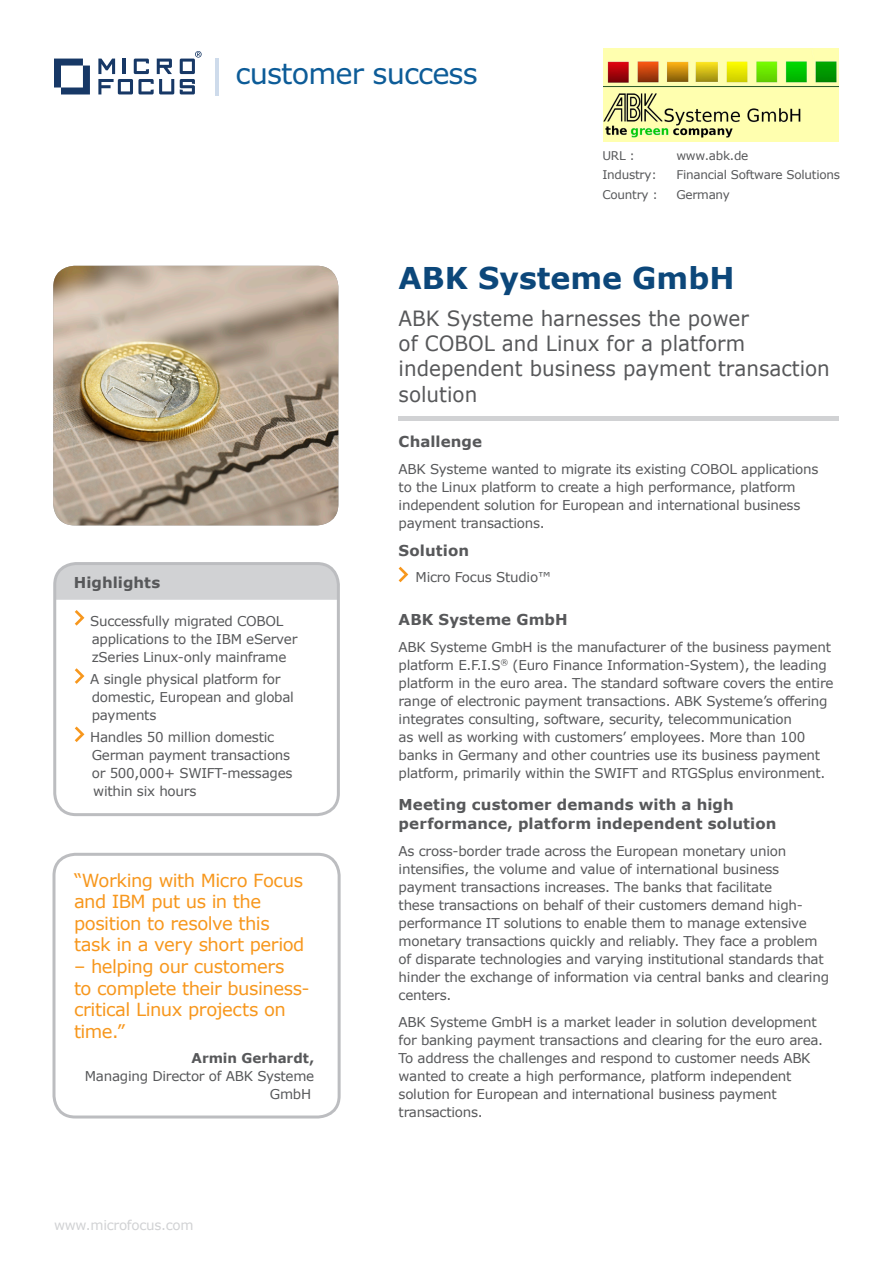
<style>
.page{position:relative;width:893px;height:1263px;background:#fff}
.page>*{position:absolute;margin:0;border:0;box-sizing:border-box;transform-origin:0 0}
.t1{font:700 30px "Verdana";color:#0c477a}
.t2{font:28.8px "Verdana";letter-spacing:-.03em;color:#0d5c98}
.Subtitle{font:21px/25.2px "Verdana";color:#57585a;scale:.95 1}
.quots{font:18px/21.6px "Verdana";letter-spacing:-.025em;color:#f7971d}
.headings{font:700 15px/19.5px "Verdana";letter-spacing:.005em;color:#57585a}
.normal_text{font:13.5px/18px "Verdana";letter-spacing:-.02em;color:#57585a}
.bullets{font:13.5px/18px "Verdana";letter-spacing:-.02em;color:#57585a}
.normal_text-2{font:13.5px "Verdana";letter-spacing:-.02em;color:#d1d2d4}
.normal_text-3{font:700 13.5px "Verdana";letter-spacing:-.005em;color:#57585a}
.bullets-2{font:12px "Verdana";letter-spacing:-.02em;color:#57585a}
</style>
<div class="page">
<div style="left:53px;top:853px;width:288px;height:265px;border:3px solid #bcbdc0;border-radius:21px"></div>
<div style="left:57px;top:566px;width:279px;height:34px;background:#d1d2d4"></div>
<img style="left:53px;top:266px;width:285px;height:259px">
<svg style="left:399px;top:567px;width:9px;height:15px"></svg>
<svg style="left:75px;top:610px;width:9px;height:16px"></svg>
<svg style="left:75px;top:668px;width:9px;height:16px"></svg>
<svg style="left:75px;top:726px;width:9px;height:16px"></svg>
<div style="left:53px;top:562px;width:287px;height:254px;border:3px solid #bcbdc0;border-radius:21px"></div>
<hr style="left:399px;top:416px;width:440px;height:4px;background:#d1d2d4">
<svg style="left:54px;top:59px;width:36px;height:35px"></svg>
<svg style="left:98px;top:59px;width:76px;height:35px"></svg>
<svg style="left:180px;top:51px;width:22px;height:43px"></svg>
<hr style="left:215px;top:58px;width:4px;height:37px;background:#cedbeb">
<img style="left:604px;top:49px;width:235px;height:92px">
<p class="t2" style="left:236px;top:55px;width:244px">customer success</p>
<p class="bullets-2" style="left:602px;top:148px;width:34px">URL :</p>
<p class="bullets-2" style="left:676px;top:148px;width:74px">www.abk.de</p>
<p class="bullets-2" style="left:602px;top:167px;width:56px">Industry:</p>
<p class="bullets-2" style="left:676px;top:167px;width:165px">Financial Software Solutions</p>
<p class="bullets-2" style="left:602px;top:186px;width:57px">Country :</p>
<p class="bullets-2" style="left:676px;top:186px;width:55px">Germany</p>
<p class="headings" style="left:74px;top:573px;width:88px">Highlights</p>
<p class="bullets" style="left:90px;top:611px;width:209px">Successfully migrated COBOL applications to the IBM eServer zSeries Linux-only mainframe</p>
<p class="bullets" style="left:90px;top:670px;width:205px">A single physical platform for domestic, European and global payments</p>
<p class="bullets" style="left:90px;top:728px;width:204px">Handles 50 million domestic<br>German payment transactions or 500,000+ SWIFT-messages within six hours</p>
<p class="quots" style="left:74px;top:869px;width:232px">“Working with Micro Focus and IBM put us in the position to resolve this task in a very short period</p>
<p class="quots" style="left:74px;top:955px;width:237px">– helping our customers<br>to complete their business&shy;critical Linux projects on time.”</p>
<p class="normal_text-3" style="left:192px;top:1049px;width:124px">Armin Gerhardt,</p>
<p class="normal_text" style="left:85px;top:1066px;width:231px;text-align:right">Managing Director of ABK Systeme<br>GmbH</p>
<p class="normal_text-2" style="left:54px;top:1215px;width:141px">www.microfocus.com</p>
<p class="t1" style="left:399px;top:258px;width:337px">ABK Systeme GmbH</p>
<p class="Subtitle" style="left:399px;top:306px;width:455px">ABK Systeme harnesses the power<br>of COBOL and Linux for a platform independent business payment transaction solution</p>
<p class="headings" style="left:399px;top:432px;width:85px">Challenge</p>
<p class="normal_text" style="left:399px;top:460px;width:421px">ABK Systeme wanted to migrate its existing COBOL applications to the Linux platform to create a high performance, platform independent solution for European and international business payment transactions.</p>
<p class="headings" style="left:399px;top:541px;width:72px">Solution</p>
<p class="bullets" style="left:416px;top:568px;width:137px">Micro Focus Studio™</p>
<p class="headings" style="left:399px;top:610px;width:171px">ABK Systeme GmbH</p>
<p class="normal_text" style="left:399px;top:638px;width:436px">ABK Systeme GmbH is the manufacturer of the business payment platform E.F.I.S<sup>®</sup> (Euro Finance Information-System), the leading platform in the euro area. The standard software covers the entire range of electronic payment transactions. ABK Systeme’s offering integrates consulting, software, security, telecommunication<br>as well as working with customers’ employees. More than 100 banks in Germany and other countries use its business payment platform, primarily within the SWIFT and RTGSplus environment.</p>
<p class="headings" style="left:399px;top:795px;width:379px">Meeting customer demands with a high performance, platform independent solution</p>
<p class="normal_text" style="left:399px;top:842px;width:432px">As cross-border trade across the European monetary union intensifies, the volume and value of international business payment transactions increases. The banks that facilitate<br>these transactions on behalf of their customers demand high&shy;performance IT solutions to enable them to manage extensive monetary transactions quickly and reliably. They face a problem of disparate technologies and varying institutional standards that hinder the exchange of information via central banks and clearing centers.</p>
<p class="normal_text" style="left:399px;top:1012px;width:426px">ABK Systeme GmbH is a market leader in solution development for banking payment transactions and clearing for the euro area.<br>To address the challenges and respond to customer needs ABK wanted to create a high performance, platform independent solution for European and international business payment transactions.</p>
</div>
